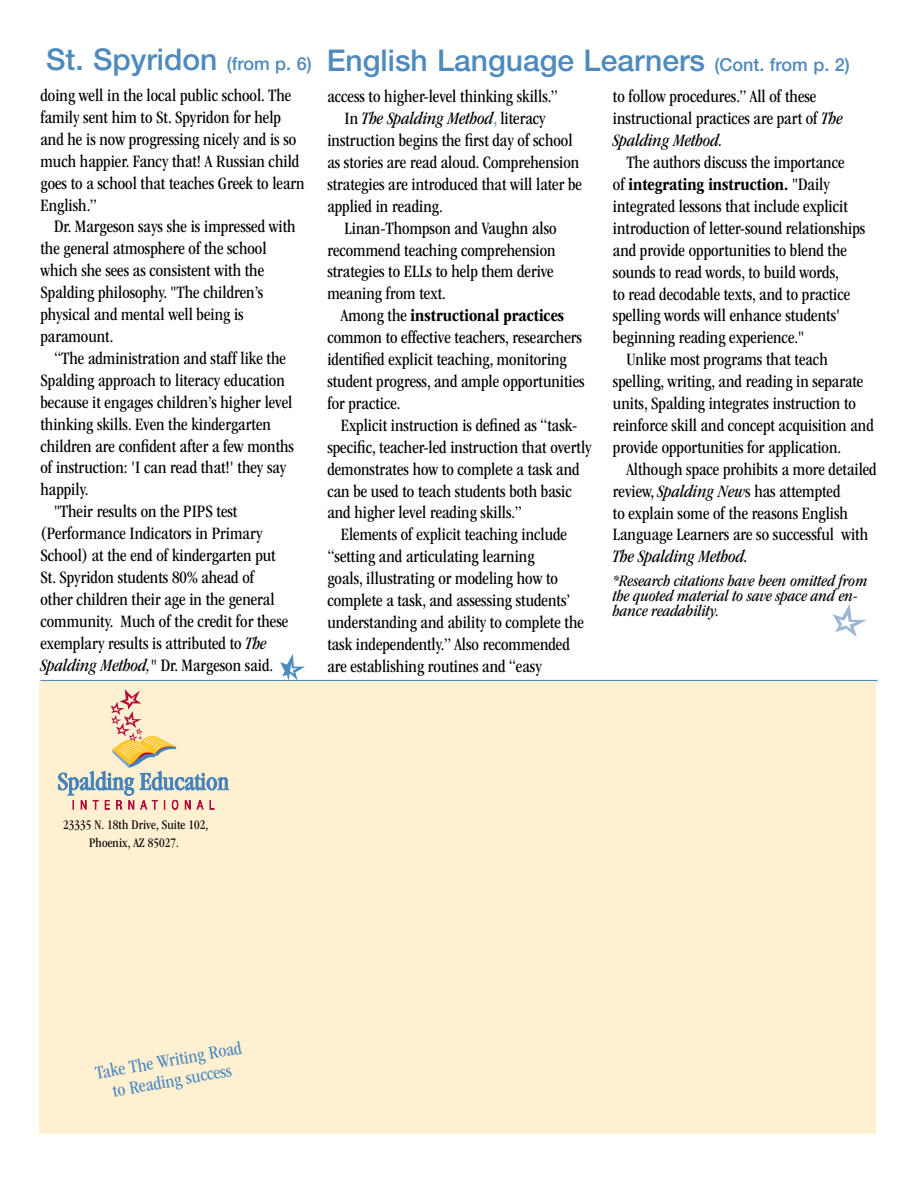
<style>
.page{position:relative;width:918px;height:1188px;background:#fff}
.page>*{position:absolute;margin:0;border:0;box-sizing:border-box;transform-origin:0 0}
.t1{font:500 30px "Helvetica Neue LT Std";color:#4e8abe}
.t2{font:condensed 18.9px/20.5px "ITC Garamond Std";color:#4e8abe;text-align:center}
.t3{font:condensed 18px/21.9px "ITC Garamond Std";color:#000}
.t4{font:italic condensed 18px "ITC Garamond Std";color:#000}
.t5{font:700 condensed 18px "ITC Garamond Std";color:#000}
.t6{font:italic condensed 16.5px/15px "ITC Garamond Std";color:#000}
.t7{font:condensed 13.5px/18.3px "ITC Garamond Std";letter-spacing:.005em;color:#000;text-align:center}
.s1{font-size:18px}
.s2{font-style:italic}
.s3{font-style:normal}
.s4{font-style:normal;color:#4e8abe}
.s5{font-weight:400}
</style>
<div class="page">
<hr style="left:40px;top:680px;width:838px;height:1px;background:#4e8abe">
<div style="left:39px;top:681px;width:837px;height:453px;background:#fff0d2"></div>
<svg style="left:58px;top:689px;width:171px;height:121px"></svg>
<svg style="left:833px;top:604px;width:34px;height:33px"></svg>
<svg style="left:280px;top:654px;width:25px;height:26px"></svg>
<h1 class="t1" style="left:46px;top:41px;width:267px">St. Spyridon <span class="s1">(from p. 6)</span></h1>
<p class="t3" style="left:40px;top:84px;width:266px">doing well in the local public school. The family sent him to St. Spyridon for help and he is now progressing nicely and is so much happier. Fancy that! A Russian child goes to a school that teaches Greek to learn English.”</p>
<p class="t3" style="left:40px;top:216px;width:257px;text-indent:14px">Dr. Margeson says she is impressed with the general atmosphere of the school which she sees as consistent with the<br>Spalding philosophy. "The children’s physical and mental well being is paramount.</p>
<p class="t3" style="left:54px;top:347px;width:233px">“The administration and staff like the</p>
<p class="t3" style="left:40px;top:369px;width:246px">Spalding approach to literacy education</p>
<p class="t3" style="left:40px;top:391px;width:253px">because it engages children’s higher level</p>
<p class="t3" style="left:40px;top:413px;width:232px">thinking skills. Even the kindergarten</p>
<p class="t3" style="left:40px;top:435px;width:255px">children are confident after a few months</p>
<p class="t3" style="left:40px;top:457px;width:247px">of instruction: 'I can read that!' they say</p>
<p class="t3" style="left:40px;top:479px;width:50px">happily.</p>
<p class="t3" style="left:54px;top:501px;width:185px">"Their results on the PIPS test</p>
<p class="t3" style="left:40px;top:523px;width:223px">(Performance Indicators in Primary</p>
<p class="t3" style="left:40px;top:545px;width:237px">School) at the end of kindergarten put</p>
<p class="t3" style="left:40px;top:566px;width:215px">St. Spyridon students 80% ahead of</p>
<p class="t3" style="left:40px;top:588px;width:236px">other children their age in the general</p>
<p class="t3" style="left:40px;top:610px;width:249px">community. Much of the credit for these</p>
<p class="t3" style="left:40px;top:632px;width:228px">exemplary results is attributed to <span class="s2">The</span></p>
<p class="t4" style="left:40px;top:655px;width:234px">Spalding Method," <span class="s3">Dr. Margeson said.</span></p>
<h1 class="t1" style="left:327px;top:42px;width:525px">English Language Learners <span class="s1">(Cont. from p. 2)</span></h1>
<p class="t3" style="left:327px;top:86px;width:232px">access to higher-level thinking skills.”</p>
<p class="t4" style="left:345px;top:109px;width:203px"><span class="s3">In</span> The Spalding Method<span class="s4">,</span> <span class="s3">literacy</span></p>
<p class="t3" style="left:327px;top:129px;width:247px">instruction begins the first day of school</p>
<p class="t3" style="left:327px;top:151px;width:254px">as stories are read aloud. Comprehension</p>
<p class="t3" style="left:327px;top:173px;width:256px">strategies are introduced that will later be</p>
<p class="t3" style="left:327px;top:195px;width:117px">applied in reading.</p>
<p class="t3" style="left:345px;top:217px;width:214px">Linan-Thompson and Vaughn also</p>
<p class="t3" style="left:327px;top:239px;width:230px">recommend teaching comprehension</p>
<p class="t3" style="left:327px;top:261px;width:228px">strategies to ELLs to help them derive</p>
<p class="t3" style="left:327px;top:283px;width:120px">meaning from text.</p>
<p class="t5" style="left:341px;top:305px;width:225px"><span class="s5">Among the</span> instructional practices</p>
<p class="t3" style="left:327px;top:327px;width:256px">common to effective teachers, researchers</p>
<p class="t3" style="left:327px;top:349px;width:241px">identified explicit teaching, monitoring</p>
<p class="t3" style="left:327px;top:370px;width:259px">student progress, and ample opportunities</p>
<p class="t3" style="left:327px;top:392px;width:75px">for practice.</p>
<p class="t3" style="left:341px;top:414px;width:238px">Explicit instruction is defined as “task-</p>
<p class="t3" style="left:327px;top:436px;width:266px">specific, teacher-led instruction that overtly</p>
<p class="t3" style="left:327px;top:458px;width:254px">demonstrates how to complete a task and</p>
<p class="t3" style="left:327px;top:480px;width:246px">can be used to teach students both basic</p>
<p class="t3" style="left:327px;top:502px;width:196px">and higher level reading skills.”</p>
<p class="t3" style="left:341px;top:524px;width:228px">Elements of explicit teaching include</p>
<p class="t3" style="left:327px;top:546px;width:209px">“setting and articulating learning</p>
<p class="t3" style="left:327px;top:568px;width:232px">goals, illustrating or modeling how to</p>
<p class="t3" style="left:327px;top:590px;width:245px">complete a task, and assessing students’</p>
<p class="t3" style="left:327px;top:611px;width:258px">understanding and ability to complete the</p>
<p class="t3" style="left:327px;top:633px;width:244px">task independently.” Also recommended</p>
<p class="t3" style="left:327px;top:655px;width:216px">are establishing routines and “easy</p>
<p class="t3" style="left:613px;top:86px;width:231px">to follow procedures.” All of these instructional practices are part of <span class="s2">The<br>Spalding Method.</span></p>
<p class="t3" style="left:626px;top:152px;width:220px">The authors discuss the importance</p>
<p class="t5" style="left:613px;top:174px;width:218px"><span class="s5">of</span> integrating instruction. <span class="s5">"Daily</span></p>
<p class="t3" style="left:613px;top:195px;width:236px">integrated lessons that include explicit</p>
<p class="t3" style="left:613px;top:217px;width:254px">introduction of letter-sound relationships</p>
<p class="t3" style="left:613px;top:239px;width:236px">and provide opportunities to blend the</p>
<p class="t3" style="left:613px;top:261px;width:228px">sounds to read words, to build words,</p>
<p class="t3" style="left:613px;top:283px;width:239px">to read decodable texts, and to practice</p>
<p class="t3" style="left:613px;top:305px;width:229px">spelling words will enhance students'</p>
<p class="t3" style="left:613px;top:327px;width:193px">beginning reading experience."</p>
<p class="t3" style="left:626px;top:349px;width:203px">Unlike most programs that teach</p>
<p class="t3" style="left:613px;top:371px;width:252px">spelling, writing, and reading in separate</p>
<p class="t3" style="left:613px;top:393px;width:245px">units, Spalding integrates instruction to</p>
<p class="t3" style="left:613px;top:414px;width:262px">reinforce skill and concept acquisition and</p>
<p class="t3" style="left:613px;top:436px;width:230px">provide opportunities for application.</p>
<p class="t3" style="left:626px;top:458px;width:252px">Although space prohibits a more detailed</p>
<p class="t3" style="left:613px;top:480px;width:229px">review, <span class="s2">Spalding New</span>s has attempted</p>
<p class="t3" style="left:613px;top:502px;width:237px">to explain some of the reasons English</p>
<p class="t3" style="left:613px;top:524px;width:257px">Language Learners are so successful with</p>
<p class="t4" style="left:613px;top:547px;width:137px">The Spalding Method.</p>
<p class="t6" style="left:613px;top:573px;width:256px">*Research citations have been omitted from the quoted material to save space and en&shy;hance readability.</p>
<p class="t7" style="left:63px;top:815px;width:147px">23335 N. 18th Drive, Suite 102,<br>Phoenix, AZ 85027.</p>
<p class="t2" style="left:94px;top:1063px;width:150px;rotate:-10deg">Take The Writing Road to Reading success</p>
</div>
